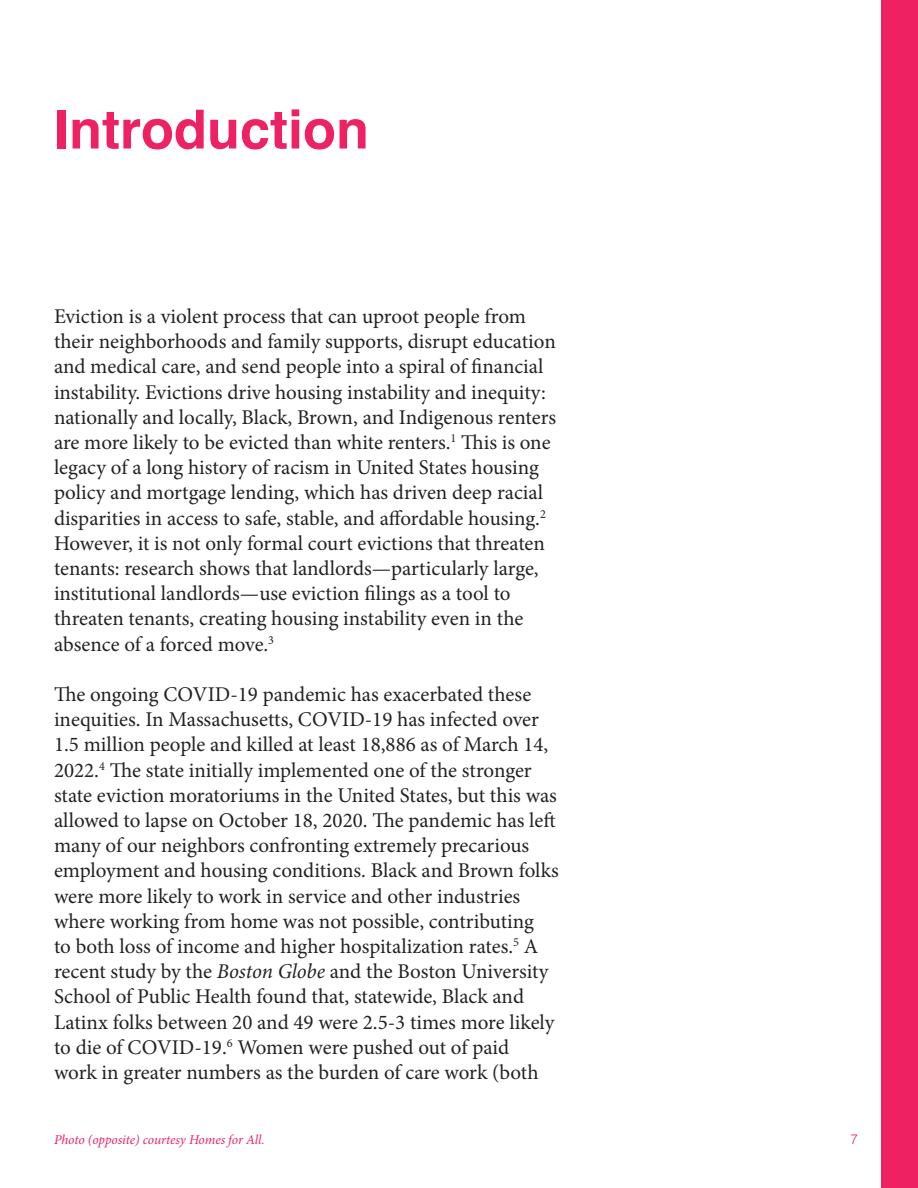
<style>
.page{position:relative;width:918px;height:1188px;background:#fff}
.page>*{position:absolute;margin:0;border:0;box-sizing:border-box;transform-origin:0 0}
.t1{font:700 54px "Helvetica";color:#ee2263}
.t2{font:21px/25.2px "Minion Pro";letter-spacing:-.005em;color:#222}
.t3{font:italic 13.5px "Minion Pro";letter-spacing:-.01em;color:#ee2263}
.t4{font:300 13.5px "Helvetica";color:#ee2263}
.s1{font-style:italic}
</style>
<div class="page">
<div style="left:881px;top:0;width:37px;height:1188px;background:#ee2263"></div>
<p class="t1" style="left:54px;top:86px;width:316px">Introduction</p>
<p class="t2" style="left:54px;top:304px;width:504px">Eviction is a violent process that can uproot people from their neighborhoods and family supports, disrupt education and medical care, and send people into a spiral of financial instability. Evictions drive housing instability and inequity: nationally and locally, Black, Brown, and Indigenous renters are more likely to be evicted than white renters.<sup>1</sup> This is one legacy of a long history of racism in United States housing policy and mortgage lending, which has driven deep racial disparities in access to safe, stable, and affordable housing.<sup>2<br></sup>However, it is not only formal court evictions that threaten tenants: research shows that landlords—particularly large, institutional landlords—use eviction filings as a tool to threaten tenants, creating housing instability even in the absence of a forced move.<sup>3</sup></p>
<p class="t2" style="left:54px;top:682px;width:506px">The ongoing COVID-19 pandemic has exacerbated these inequities. In Massachusetts, COVID-19 has infected over 1.5 million people and killed at least 18,886 as of March 14, 2022.<sup>4</sup> The state initially implemented one of the stronger state eviction moratoriums in the United States, but this was allowed to lapse on October 18, 2020. The pandemic has left many of our neighbors confronting extremely precarious employment and housing conditions. Black and Brown folks were more likely to work in service and other industries where working from home was not possible, contributing<br>to both loss of income and higher hospitalization rates.<sup>5</sup> A recent study by the <span class="s1">Boston Globe</span> and the Boston University School of Public Health found that, statewide, Black and Latinx folks between 20 and 49 were 2.5-3 times more likely to die of COVID-19.<sup>6</sup> Women were pushed out of paid<br>work in greater numbers as the burden of care work (both</p>
<p class="t3" style="left:54px;top:1130px;width:212px">Photo (opposite) courtesy Homes for All.</p>
<p class="t4" style="left:850px;top:1127px;width:9px">7</p>
</div>
